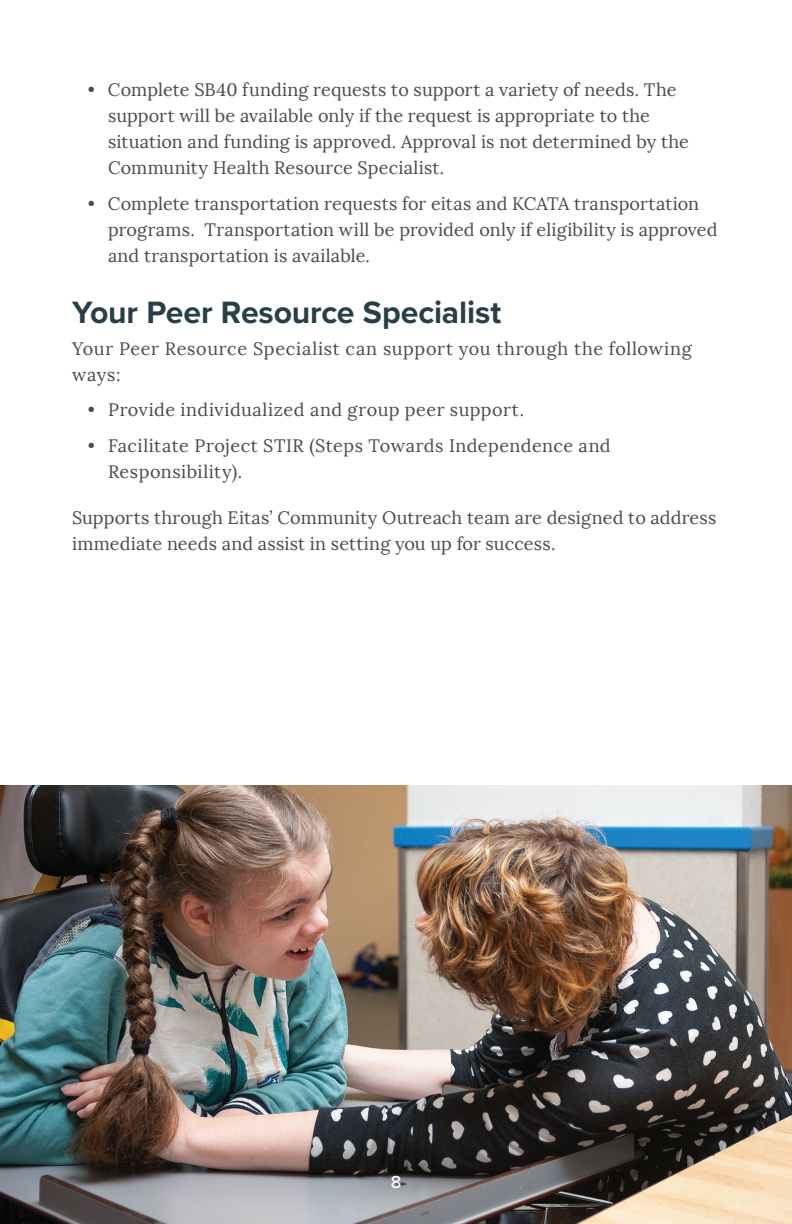
<style>
.page{position:relative;width:792px;height:1224px;background:#fff}
.page>*{position:absolute;margin:0;border:0;box-sizing:border-box;transform-origin:0 0}
.Head2{font:700 32px "Proxima Nova";letter-spacing:-.005em;color:#283e49}
.Body{font:18px/26px "Lora";letter-spacing:.015em;color:#4b4c4d}
.Body-2{font:18px/26px "Lora";letter-spacing:.04em;color:#4b4c4d}
.t1{font:500 18px "Proxima Nova";color:#fff}
</style>
<div class="page">
<img style="left:0;top:786px;width:792px;height:438px">
<p class="Body" style="left:108px;top:77px;width:583px;text-indent:-20px">• Complete SB40 funding requests to support a variety of needs. The support will be available only if the request is appropriate to the situation and funding is approved. Approval is not determined by the Community Health Resource Specialist.</p>
<p class="Body" style="left:108px;top:191px;width:611px;text-indent:-20px">• Complete transportation requests for eitas and KCATA transportation programs. Transportation will be provided only if eligibility is approved and transportation is available.</p>
<p class="Head2" style="left:72px;top:288px;width:431px">Your Peer Resource Specialist</p>
<p class="Body-2" style="left:72px;top:335px;width:621px">Your Peer Resource Specialist can support you through the following ways:</p>
<p class="Body" style="left:88px;top:397px;width:438px">• Provide individualized and group peer support.</p>
<p class="Body" style="left:108px;top:433px;width:504px;text-indent:-20px">• Facilitate Project STIR (Steps Towards Independence and<br>Responsibility).</p>
<p class="Body" style="left:72px;top:505px;width:646px">Supports through Eitas’ Community Outreach team are designed to address immediate needs and assist in setting you up for success.</p>
<p class="t1" style="left:391px;top:1169px;width:12px">8</p>
</div>
